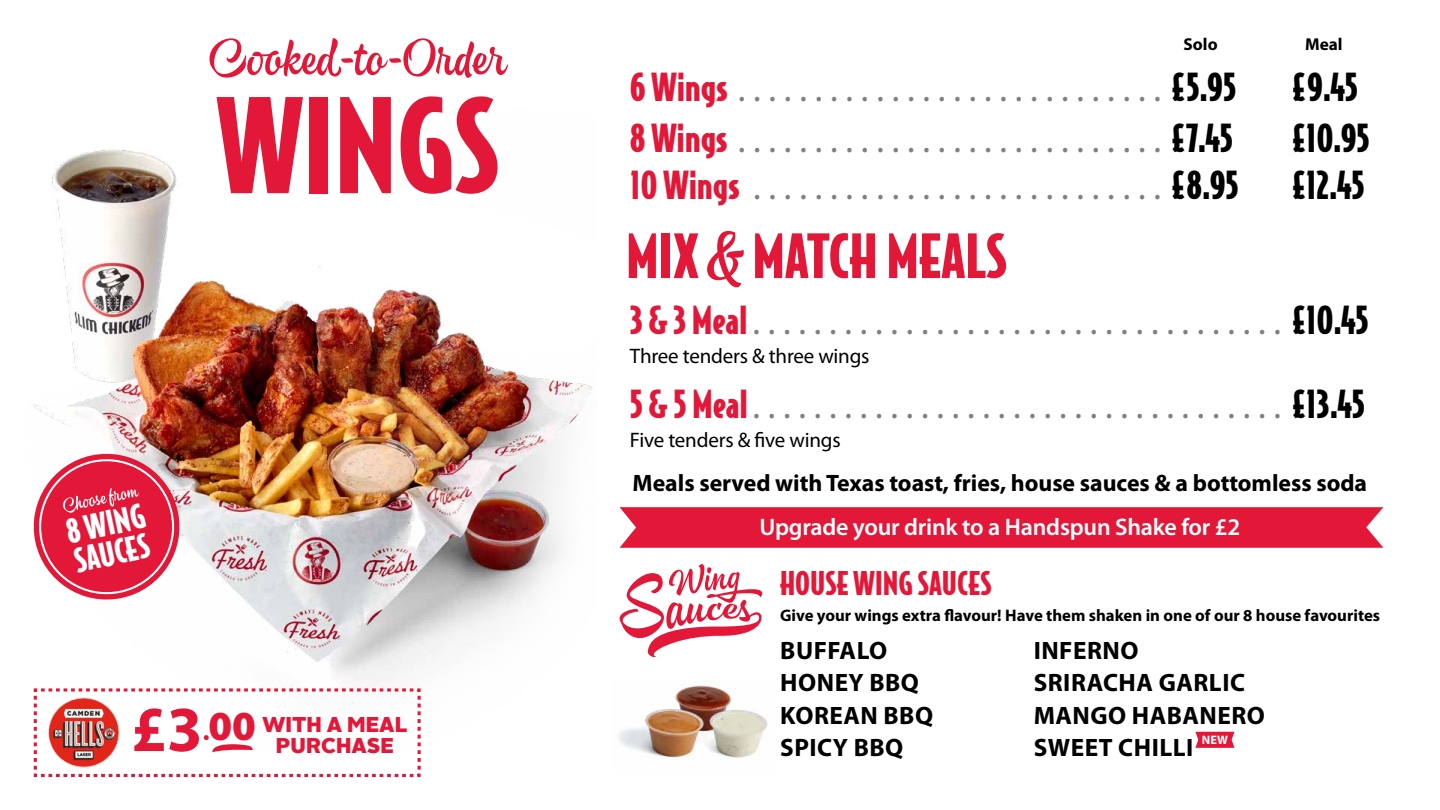
<style>
.page{position:relative;width:1440px;height:810px;background:#fff}
.page>*{position:absolute;margin:0;border:0;box-sizing:border-box;transform-origin:0 0}
.t1{font:900 124.5px "Bodega Sans";color:#e31738}
.t2{font:700 64.5px "Myriad Pro";color:#e31738}
.t3{font:900 57.82px "Bodega Sans";color:#e31738}
.t4{font:51px "Hollie Script Pro";color:#e31738}
.t5{font:900 41.4px "Myriad Pro";color:#e31738}
.t6{font:36.75px "Myriad Pro";color:#808080}
.t7{font:900 36.75px "Bodega Sans";color:#000}
.t8{font:900 32.1px/30.3px "Bodega Sans";color:#fff}
.t9{font:900 31.05px "Bodega Sans";color:#e31738}
.t10{font:700 25.28px/32.5px "Myriad Pro";letter-spacing:.02em;color:#000}
.t11{font:600 24px "Myriad Pro";letter-spacing:-.01em;color:#fff}
.t12{font:700 23.85px "Myriad Pro";color:#000}
.t13{font:900 21.38px/21.7px "Alright Sans";color:#e31738;text-align:center}
.t14{font:21px "Myriad Pro";letter-spacing:-.01em;color:#000}
.t15{font:700 17.25px "Myriad Pro";color:#000}
.t16{font:700 16.73px "Myriad Pro";color:#000}
.t17{font:700 12.3px "Myriad Pro";color:#fff}
.s1{font-family:"Hollie Script Pro";font-weight:400;font-size:69.07px}
.s2{font-family:"Bodega Sans";font-weight:900;color:#e31738}
.s3{font-family:"Bodega Sans";font-weight:900;color:#000}
.s4{font-family:"Hollie Script Pro";font-weight:400;font-size:68.7px}
</style>
<div class="page">
<img style="left:33px;top:149px;width:560px;height:534px">
<svg style="left:620px;top:564px;width:143px;height:93px"></svg>
<svg style="left:620px;top:507px;width:763px;height:41px;background:#e31e3e"></svg>
<svg style="left:33px;top:688px;width:388px;height:89px"></svg>
<img style="left:47px;top:696px;width:75px;height:74px">
<img style="left:619px;top:685px;width:149px;height:76px">
<svg style="left:33px;top:447px;width:153px;height:159px"></svg>
<svg style="left:1195px;top:732px;width:39px;height:16px"></svg>
<h3 class="t4" style="left:210px;top:26px;width:300px">Cooked-to-Order</h3>
<h1 class="t1" style="left:216px;top:64px;width:286px">WINGS</h1>
<p class="t8" style="left:63px;top:516px;width:82px;rotate:-12deg">8 WING<br>SAUCES</p>
<h2 class="t2" style="left:131px;top:687px;width:126px">£3<span class="s1">—</span></h2>
<p class="t5" style="left:208px;top:702px;width:49px">00</p>
<p class="t13" style="left:262px;top:713px;width:147px">WITH A MEAL<br>PURCHASE</p>
<p class="t15" style="left:1184px;top:32px;width:36px">Solo</p>
<p class="t15" style="left:1305px;top:32px;width:39px">Meal</p>
<p class="t6" style="left:630px;top:66px;width:608px"><span class="s2">6 Wings</span> . . . . . . . . . . . . . . . . . . . . . . . . . . . . <span class="s3">£5.95</span></p>
<p class="t7" style="left:1293px;top:63px;width:67px">£9.45</p>
<p class="t6" style="left:630px;top:117px;width:605px"><span class="s2">8 Wings</span> . . . . . . . . . . . . . . . . . . . . . . . . . . . . <span class="s3">£7.45</span></p>
<p class="t7" style="left:1293px;top:114px;width:78px">£10.95</p>
<p class="t6" style="left:630px;top:164px;width:610px"><span class="s2">10 Wings</span> . . . . . . . . . . . . . . . . . . . . . . . . . . . <span class="s3">£8.95</span></p>
<p class="t7" style="left:1293px;top:161px;width:73px">£12.45</p>
<h3 class="t3" style="left:626px;top:218px;width:383px">MIX <span class="s4">&amp;</span> MATCH MEALS</h3>
<p class="t6" style="left:630px;top:299px;width:134px"><span class="s2">3 &amp; 3 Meal</span>....................................</p>
<p class="t7" style="left:1293px;top:295px;width:77px">£10.45</p>
<p class="t14" style="left:630px;top:343px;width:241px">Three tenders &amp; three wings</p>
<p class="t6" style="left:630px;top:383px;width:134px"><span class="s2">5 &amp; 5 Meal</span>....................................</p>
<p class="t7" style="left:1293px;top:380px;width:74px">£13.45</p>
<p class="t14" style="left:630px;top:427px;width:212px">Five tenders &amp; five wings</p>
<p class="t12" style="left:633px;top:467px;width:736px">Meals served with Texas toast, fries, house sauces &amp; a bottomless soda</p>
<p class="t11" style="left:759px;top:512px;width:483px">Upgrade your drink to a Handspun Shake for £2</p>
<p class="t9" style="left:780px;top:563px;width:213px">HOUSE WING SAUCES</p>
<p class="t16" style="left:780px;top:604px;width:602px">Give your wings extra flavour! Have them shaken in one of our 8 house favourites</p>
<p class="t10" style="left:780px;top:633px;width:154px">BUFFALO<br>HONEY BBQ<br>KOREAN BBQ<br>SPICY BBQ</p>
<p class="t10" style="left:1034px;top:633px;width:233px">INFERNO<br>SRIRACHA GARLIC<br>MANGO HABANERO<br>SWEET CHILLI</p>
<p class="t17" style="left:1202px;top:732px;width:28px">NEW</p>
</div>
